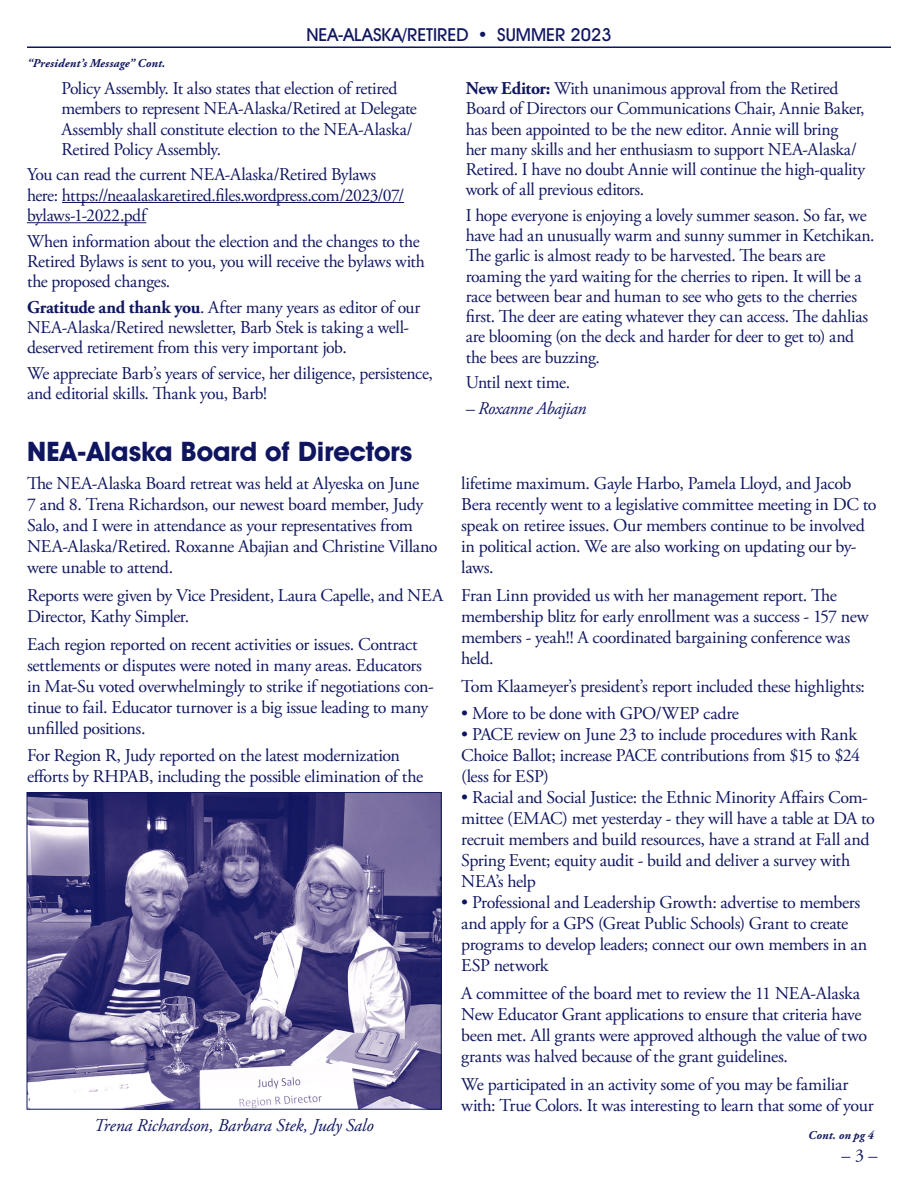
<style>
.page{position:relative;width:918px;height:1188px;background:#fff}
.page>*{position:absolute;margin:0;border:0;box-sizing:border-box;transform-origin:0 0}
.Story_head{font:700 27px "Avant Garde IT Cby BT";letter-spacing:-.005em;color:#0f165f}
.Stories{font:18px/21px "Adobe Garamond Pro";letter-spacing:-.02em;color:#0f165f}
.Stories-2{font:italic 18px "Adobe Garamond Pro";letter-spacing:-.01em;color:#0f165f}
.t1{font:500 18px "Avant Garde IT Cby BT";color:#0f165f}
.Stories-3{font:italic 700 12px "Adobe Garamond Pro";letter-spacing:.01em;color:#0f165f}
.s1{font-weight:700}
</style>
<div class="page">
<hr style="left:27px;top:46px;width:864px;height:2px;background:#0f165f">
<img style="left:29px;top:794px;width:411px;height:314px">
<div style="left:27px;top:792px;width:415px;height:318px;border:1px solid #0f165f"></div>
<hr style="left:62px;top:202px;width:342px;height:1px;background:#0f165f">
<hr style="left:27px;top:222px;width:119px;height:1px;background:#0f165f">
<p class="Stories-3" style="left:27px;top:56px;width:140px">“President’s Message” Cont.</p>
<p class="t1" style="left:306px;top:23px;width:307px">NEA-ALASKA/RETIRED • SUMMER 2023</p>
<p class="Stories" style="left:61px;top:79px;width:357px;line-height:20.2px">Policy Assembly. It also states that election of retired members to represent NEA-Alaska/Retired at Delegate Assembly shall constitute election to the NEA-Alaska/ Retired Policy Assembly.</p>
<p class="Stories" style="left:27px;top:165px;width:379px;line-height:20.2px">You can read the current NEA-Alaska/Retired Bylaws here: https://neaalaskaretired.files.wordpress.com/2023/07/ bylaws-1-2022.pdf</p>
<p class="Stories" style="left:27px;top:231px;width:399px;line-height:20.2px">When information about the election and the changes to the<br>Retired Bylaws is sent to you, you will receive the bylaws with the proposed changes.</p>
<p class="Stories" style="left:27px;top:298px;width:395px;line-height:20.2px"><span class="s1">Gratitude and thank you</span>. After many years as editor of our<br>NEA-Alaska/Retired newsletter, Barb Stek is taking a well&shy;deserved retirement from this very important job.</p>
<p class="Stories" style="left:27px;top:364px;width:408px;line-height:20.2px">We appreciate Barb’s years of service, her diligence, persistence, and editorial skills. Thank you, Barb!</p>
<p class="Story_head" style="left:27px;top:435px;width:387px">NEA-Alaska Board of Directors</p>
<p class="Stories" style="left:27px;top:473px;width:412px">The NEA-Alaska Board retreat was held at Alyeska on June<br>7 and 8. Trena Richardson, our newest board member, Judy Salo, and I were in attendance as your representatives from NEA-Alaska/Retired. Roxanne Abajian and Christine Villano were unable to attend.</p>
<p class="Stories" style="left:27px;top:585px;width:418px">Reports were given by Vice President, Laura Capelle, and NEA<br>Director, Kathy Simpler.</p>
<p class="Stories" style="left:27px;top:634px;width:408px">Each region reported on recent activities or issues. Contract settlements or disputes were noted in many areas. Educators in Mat-Su voted overwhelmingly to strike if negotiations con&shy;tinue to fail. Educator turnover is a big issue leading to many unfilled positions.</p>
<p class="Stories" style="left:27px;top:746px;width:398px">For Region R, Judy reported on the latest modernization efforts by RHPAB, including the possible elimination of the</p>
<p class="Stories-2" style="left:94px;top:1114px;width:281px">Trena Richardson, Barbara Stek, Judy Salo</p>
<p class="Stories" style="left:466px;top:79px;width:401px;line-height:20.2px"><span class="s1">New Editor:</span> With unanimous approval from the Retired Board of Directors our Communications Chair, Annie Baker, has been appointed to be the new editor. Annie will bring<br>her many skills and her enthusiasm to support NEA-Alaska/ Retired. I have no doubt Annie will continue the high-quality work of all previous editors.</p>
<p class="Stories" style="left:466px;top:206px;width:410px;line-height:20.2px">I hope everyone is enjoying a lovely summer season. So far, we have had an unusually warm and sunny summer in Ketchikan.<br>The garlic is almost ready to be harvested. The bears are roaming the yard waiting for the cherries to ripen. It will be a race between bear and human to see who gets to the cherries first. The deer are eating whatever they can access. The dahlias are blooming (on the deck and harder for deer to get to) and the bees are buzzing.</p>
<p class="Stories" style="left:466px;top:373px;width:106px">Until next time.</p>
<p class="Stories-2" style="left:466px;top:397px;width:122px">– Roxanne Abajian</p>
<p class="Stories" style="left:461px;top:473px;width:417px">lifetime maximum. Gayle Harbo, Pamela Lloyd, and Jacob Bera recently went to a legislative committee meeting in DC to speak on retiree issues. Our members continue to be involved in political action. We are also working on updating our by&shy;laws.</p>
<p class="Stories" style="left:461px;top:585px;width:409px">Fran Linn provided us with her management report. The membership blitz for early enrollment was a success - 157 new members - yeah!! A coordinated bargaining conference was held.</p>
<p class="Stories" style="left:461px;top:676px;width:405px">Tom Klaameyer’s president’s report included these highlights:</p>
<p class="Stories" style="left:461px;top:704px;width:279px">• More to be done with GPO/WEP cadre</p>
<p class="Stories" style="left:461px;top:725px;width:400px">• PACE review on June 23 to include procedures with Rank<br>Choice Ballot; increase PACE contributions from $15 to $24 (less for ESP)</p>
<p class="Stories" style="left:461px;top:788px;width:415px">• Racial and Social Justice: the Ethnic Minority Affairs Com&shy;mittee (EMAC) met yesterday - they will have a table at DA to recruit members and build resources, have a strand at Fall and Spring Event; equity audit - build and deliver a survey with NEA’s help</p>
<p class="Stories" style="left:461px;top:893px;width:408px">• Professional and Leadership Growth: advertise to members and apply for a GPS (Great Public Schools) Grant to create programs to develop leaders; connect our own members in an ESP network</p>
<p class="Stories" style="left:461px;top:983px;width:407px">A committee of the board met to review the 11 NEA-Alaska New Educator Grant applications to ensure that criteria have been met. All grants were approved although the value of two grants was halved because of the grant guidelines.</p>
<p class="Stories" style="left:461px;top:1074px;width:414px">We participated in an activity some of you may be familiar with: True Colors. It was interesting to learn that some of your</p>
<p class="Stories-3" style="left:808px;top:1128px;width:67px">Cont. on pg 4</p>
<p class="Stories" style="left:842px;top:1145px;width:37px">– 3 –</p>
</div>
